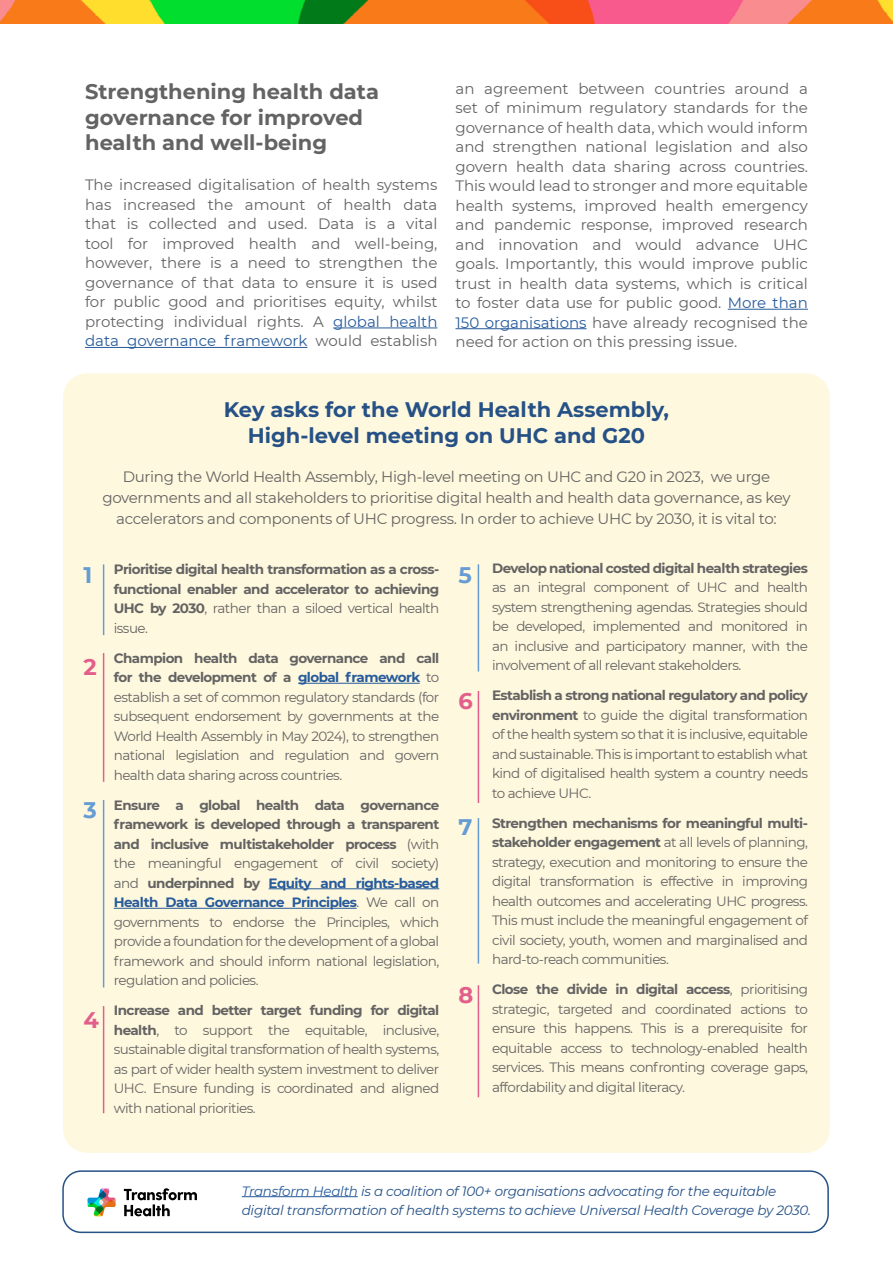
<style>
.page{position:relative;width:893px;height:1263px;background:#fff}
.page>*{position:absolute;margin:0;border:0;box-sizing:border-box;transform-origin:0 0}
.t1{font:700 22.5px "Montserrat";color:#e25f8b}
.t2{font:700 22.5px "Montserrat";color:#659cd3}
.t3{font:700 21px/25.2px "Montserrat";color:#646363}
.t4{font:700 21px/25.2px "Montserrat";color:#255187;text-align:center}
.t5{font:15px/19.5px "Montserrat";letter-spacing:-.02em;color:#646363;text-align:justify}
.t6{font:13.5px/19.5px "Montserrat";letter-spacing:-.04em;color:#646363;text-align:justify}
.t7{font:700 13.5px/19.5px "Montserrat";letter-spacing:-.04em;color:#646363;text-align:justify}
.t8{font:italic 13.5px/19.5px "Montserrat";letter-spacing:-.02em;color:#255187}
.s1{color:#275b9b}
.s2{font-weight:400}
.s3{font-weight:700}
.s4{font-weight:700;color:#275b9b}
</style>
<div class="page">
<svg style="left:124px;top:1188px;width:73px;height:28px"></svg>
<svg style="left:88px;top:1188px;width:28px;height:28px"></svg>
<div style="left:63px;top:373px;width:767px;height:780px;background:#fef8de;border-radius:24px"></div>
<hr style="left:333px;top:328px;width:104px;height:1px;background:#275b9b">
<hr style="left:85px;top:347px;width:222px;height:1px;background:#275b9b">
<hr style="left:728px;top:309px;width:80px;height:1px;background:#275b9b">
<hr style="left:455px;top:328px;width:132px;height:1px;background:#275b9b">
<hr style="left:298px;top:683px;width:122px;height:1px;background:#275b9b">
<hr style="left:269px;top:888px;width:170px;height:1px;background:#275b9b">
<hr style="left:114px;top:908px;width:243px;height:1px;background:#275b9b">
<img style="left:0;top:0;width:893px;height:23px">
<div style="left:62px;top:1170px;width:767px;height:63px;border:2px solid #255187;border-radius:18px"></div>
<hr style="left:242px;top:1196px;width:116px;height:1px;background:#275b9b">
<hr style="left:103px;top:564px;width:1px;height:71px;background:#659cd3">
<hr style="left:478px;top:564px;width:1px;height:107px;background:#659cd3">
<hr style="left:478px;top:691px;width:1px;height:112px;background:#e25f8b">
<hr style="left:478px;top:985px;width:1px;height:112px;background:#e25f8b">
<hr style="left:478px;top:818px;width:1px;height:145px;background:#659cd3">
<hr style="left:103px;top:653px;width:1px;height:129px;background:#e25f8b">
<hr style="left:103px;top:1006px;width:1px;height:107px;background:#e25f8b">
<hr style="left:103px;top:800px;width:1px;height:187px;background:#659cd3">
<h2 class="t3" style="left:85px;top:78px;width:295px">Strengthening health data governance for improved health and well-being</h2>
<p class="t5" style="left:85px;top:175px;width:354px">The increased digitalisation of health systems has increased the amount of health data that is collected and used. Data is a vital tool for improved health and well-being, however, there is a need to strengthen the governance of that data to ensure it is used for public good and prioritises equity, whilst protecting individual rights. A <span class="s1">global health data governance framework</span> would establish</p>
<p class="t5" style="left:455px;top:78px;width:354px">an agreement between countries around a set of minimum regulatory standards for the governance of health data, which would inform and strengthen national legislation and also govern health data sharing across countries.<br>This would lead to stronger and more equitable health systems, improved health emergency and pandemic response, improved research and innovation and would advance UHC goals. Importantly, this would improve public trust in health data systems, which is critical to foster data use for public good. <span class="s1">More than 150 organisations</span> have already recognised the need for action on this pressing issue.</p>
<h2 class="t4" style="left:224px;top:396px;width:447px">Key asks for the World Health Assembly,<br>High-level meeting on UHC and G20</h2>
<p class="t5" style="left:102px;top:465px;width:690px;line-height:21px;text-align:center">During the World Health Assembly, High-level meeting on UHC and G20 in 2023, we urge governments and all stakeholders to prioritise digital health and health data governance, as key accelerators and components of UHC progress. In order to achieve UHC by 2030, it is vital to:</p>
<p class="t7" style="left:114px;top:559px;width:327px">Prioritise digital health transformation as a cross&shy;functional enabler and accelerator to achieving UHC by 2030<span class="s2">, rather than a siloed vertical health issue.</span></p>
<p class="t6" style="left:114px;top:648px;width:327px"><span class="s3">Champion health data governance and call for the development of a</span> <span class="s4">global framework</span> to establish a set of common regulatory standards (for subsequent endorsement by governments at the World Health Assembly in May 2024), to strengthen national legislation and regulation and govern health data sharing across countries.</p>
<p class="t6" style="left:114px;top:795px;width:327px"><span class="s3">Ensure a global health data governance framework is developed through a transparent and inclusive multistakeholder process</span> (with the meaningful engagement of civil society) and <span class="s3">underpinned by</span> <span class="s4">Equity and rights-based Health Data Governance Principles</span>. We call on governments to endorse the Principles, which provide a foundation for the development of a global framework and should inform national legislation, regulation and policies.</p>
<p class="t6" style="left:114px;top:1000px;width:327px"><span class="s3">Increase and better target funding for digital health</span>, to support the equitable, inclusive, sustainable digital transformation of health systems, as part of wider health system investment to deliver UHC. Ensure funding is coordinated and aligned with national priorities.</p>
<p class="t7" style="left:492px;top:557px;width:317px">Develop national costed digital health strategies</p>
<p class="t6" style="left:492px;top:577px;width:317px">as an integral component of UHC and health system strengthening agendas. Strategies should be developed, implemented and monitored in an inclusive and participatory manner, with the involvement of all relevant stakeholders.</p>
<p class="t6" style="left:492px;top:685px;width:317px"><span class="s3">Establish a strong national regulatory and policy environment</span> to guide the digital transformation of the health system so that it is inclusive, equitable and sustainable. This is important to establish what kind of digitalised health system a country needs to achieve UHC.</p>
<p class="t6" style="left:492px;top:813px;width:317px"><span class="s3">Strengthen mechanisms for meaningful multi&shy;stakeholder engagement</span> at all levels of planning, strategy, execution and monitoring to ensure the digital transformation is effective in improving health outcomes and accelerating UHC progress.<br>This must include the meaningful engagement of civil society, youth, women and marginalised and hard-to-reach communities.</p>
<p class="t6" style="left:492px;top:979px;width:317px"><span class="s3">Close the divide in digital access</span>, prioritising strategic, targeted and coordinated actions to ensure this happens. This is a prerequisite for equitable access to technology-enabled health services. This means confronting coverage gaps, affordability and digital literacy.</p>
<h1 class="t2" style="left:84px;top:559px;width:10px">1</h1>
<h1 class="t2" style="left:458px;top:559px;width:15px">5</h1>
<h1 class="t1" style="left:84px;top:651px;width:15px">2</h1>
<h1 class="t1" style="left:458px;top:685px;width:16px">6</h1>
<h1 class="t2" style="left:84px;top:794px;width:15px">3</h1>
<h1 class="t2" style="left:458px;top:810px;width:15px">7</h1>
<h1 class="t1" style="left:458px;top:979px;width:16px">8</h1>
<h1 class="t1" style="left:84px;top:1003px;width:17px">4</h1>
<p class="t8" style="left:242px;top:1181px;width:571px"><span class="s1">Transform Health</span> is a coalition of 100+ organisations advocating for the equitable digital transformation of health systems to achieve Universal Health Coverage by 2030.</p>
</div>
